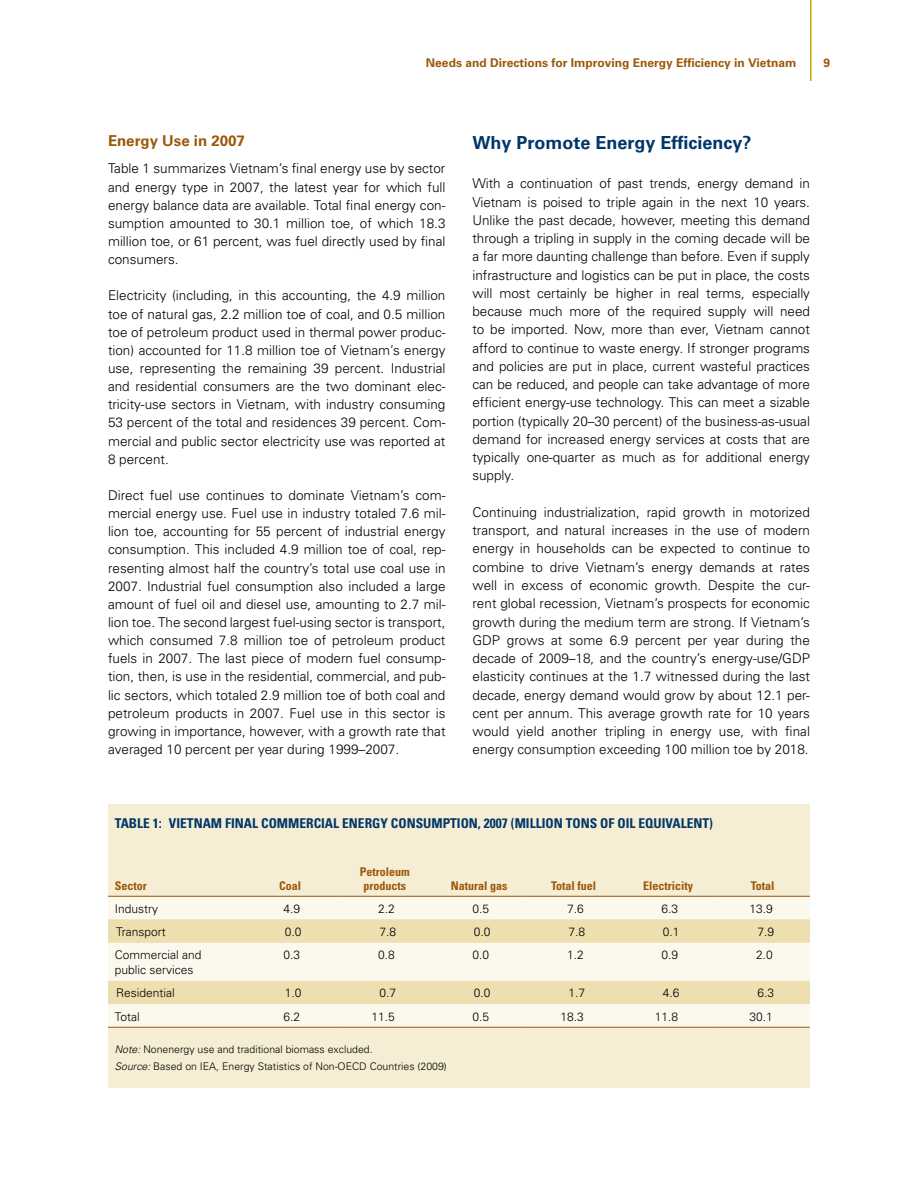
<style>
.page{position:relative;width:918px;height:1188px;background:#fff}
.page>*{position:absolute;margin:0;border:0;box-sizing:border-box;transform-origin:0 0}
.t1{font:700 18px "Univers";color:#003768}
.t2{font:700 15px "Univers";color:#9c5708}
.t3{font:300 13.5px/18.3px "Univers";color:#000;text-align:justify}
.t4{font:700 condensed 13.5px "Univers";color:#003768}
.t5{font:300 12px/15px "Univers";color:#000}
.t6{font:700 condensed 12px/13.5px "Univers";color:#9c5708;text-align:center}
.t7{font:700 12px "Univers";color:#9c5708}
.t8{font:300 10.5px/16.8px "Univers";color:#000}
.s1{font-style:italic}
</style>
<div class="page">
<hr style="left:810px;top:0;width:2px;height:81px;background:#c5a901">
<div style="left:108px;top:804px;width:702px;height:284px;background:#f5edd4"></div>
<div style="left:108px;top:897px;width:702px;height:130px;background:#fbf8ed"></div>
<svg style="left:108px;top:919px;width:702px;height:85px;background:#f3eacb"></svg>
<hr style="left:108px;top:896px;width:135px;height:1px;background:#9c5708">
<hr style="left:243px;top:896px;width:95px;height:1px;background:#9c5708">
<hr style="left:338px;top:896px;width:94px;height:1px;background:#9c5708">
<hr style="left:432px;top:896px;width:95px;height:1px;background:#9c5708">
<hr style="left:527px;top:896px;width:94px;height:1px;background:#9c5708">
<hr style="left:621px;top:896px;width:95px;height:1px;background:#9c5708">
<hr style="left:716px;top:896px;width:94px;height:1px;background:#9c5708">
<hr style="left:108px;top:1027px;width:135px;height:1px;background:#9c5708">
<hr style="left:243px;top:1027px;width:95px;height:1px;background:#9c5708">
<hr style="left:338px;top:1027px;width:94px;height:1px;background:#9c5708">
<hr style="left:432px;top:1027px;width:95px;height:1px;background:#9c5708">
<hr style="left:527px;top:1027px;width:94px;height:1px;background:#9c5708">
<hr style="left:621px;top:1027px;width:95px;height:1px;background:#9c5708">
<hr style="left:716px;top:1027px;width:94px;height:1px;background:#9c5708">
<p class="t7" style="left:426px;top:56px;width:372px">Needs and Directions for Improving Energy Efficiency in Vietnam</p>
<p class="t7" style="left:824px;top:56px;width:8px">9</p>
<p class="t2" style="left:108px;top:132px;width:138px">Energy Use in 2007</p>
<p class="t3" style="left:108px;top:159px;width:339px">Table 1 summarizes Vietnam’s final energy use by sector and energy type in 2007, the latest year for which full energy balance data are available. Total final energy con&shy;sumption amounted to 30.1 million toe, of which 18.3 million toe, or 61 percent, was fuel directly used by final consumers.</p>
<p class="t3" style="left:108px;top:286px;width:339px">Electricity (including, in this accounting, the 4.9 million toe of natural gas, 2.2 million toe of coal, and 0.5 million toe of petroleum product used in thermal power produc&shy;tion) accounted for 11.8 million toe of Vietnam’s energy use, representing the remaining 39 percent. Industrial and residential consumers are the two dominant elec&shy;tricity-use sectors in Vietnam, with industry consuming 53 percent of the total and residences 39 percent. Com&shy;mercial and public sector electricity use was reported at 8 percent.</p>
<p class="t3" style="left:108px;top:486px;width:339px">Direct fuel use continues to dominate Vietnam’s com&shy;mercial energy use. Fuel use in industry totaled 7.6 mil&shy;lion toe, accounting for 55 percent of industrial energy consumption. This included 4.9 million toe of coal, rep&shy;resenting almost half the country’s total use coal use in 2007. Industrial fuel consumption also included a large amount of fuel oil and diesel use, amounting to 2.7 mil&shy;lion toe. The second largest fuel-using sector is transport, which consumed 7.8 million toe of petroleum product fuels in 2007. The last piece of modern fuel consump&shy;tion, then, is use in the residential, commercial, and pub&shy;lic sectors, which totaled 2.9 million toe of both coal and petroleum products in 2007. Fuel use in this sector is growing in importance, however, with a growth rate that averaged 10 percent per year during 1999–2007.</p>
<h1 class="t1" style="left:472px;top:132px;width:281px">Why Promote Energy Efficiency?</h1>
<p class="t3" style="left:472px;top:174px;width:339px">With a continuation of past trends, energy demand in Vietnam is poised to triple again in the next 10 years.<br>Unlike the past decade, however, meeting this demand through a tripling in supply in the coming decade will be a far more daunting challenge than before. Even if supply infrastructure and logistics can be put in place, the costs will most certainly be higher in real terms, especially because much more of the required supply will need to be imported. Now, more than ever, Vietnam cannot afford to continue to waste energy. If stronger programs and policies are put in place, current wasteful practices can be reduced, and people can take advantage of more efficient energy-use technology. This can meet a sizable portion (typically 20–30 percent) of the business-as-usual demand for increased energy services at costs that are typically one-quarter as much as for additional energy supply.</p>
<p class="t3" style="left:472px;top:503px;width:339px">Continuing industrialization, rapid growth in motorized transport, and natural increases in the use of modern energy in households can be expected to continue to combine to drive Vietnam’s energy demands at rates well in excess of economic growth. Despite the cur&shy;rent global recession, Vietnam’s prospects for economic growth during the medium term are strong. If Vietnam’s GDP grows at some 6.9 percent per year during the decade of 2009–18, and the country’s energy-use/GDP elasticity continues at the 1.7 witnessed during the last decade, energy demand would grow by about 12.1 per&shy;cent per annum. This average growth rate for 10 years would yield another tripling in energy use, with final energy consumption exceeding 100 million toe by 2018.</p>
<p class="t4" style="left:115px;top:815px;width:71px">TABLE 1: VIETNAM</p>
<p class="t4" style="left:225px;top:815px;width:61px">FINAL COMMERCIA</p>
<p class="t4" style="left:333px;top:815px;width:82px">L ENERGY CONSUMPTI</p>
<p class="t4" style="left:461px;top:815px;width:201px">ON, 2007 (MILLION TONS OF OIL EQUIVA</p>
<p class="t4" style="left:681px;top:815px;width:34px">LENT)</p>
<p class="t6" style="left:115px;top:878px;width:34px">SECTOR</p>
<p class="t6" style="left:279px;top:878px;width:24px">COAL</p>
<p class="t6" style="left:360px;top:865px;width:52px">PETROLEUM<br>PRODUCTS</p>
<p class="t6" style="left:451px;top:878px;width:58px">NATURAL GAS</p>
<p class="t6" style="left:551px;top:878px;width:47px">TOTAL FUEL</p>
<p class="t6" style="left:643px;top:878px;width:52px">ELECTRICITY</p>
<p class="t6" style="left:751px;top:878px;width:25px">TOTAL</p>
<p class="t5" style="left:115px;top:901px;width:45px">Industry</p>
<p class="t5" style="left:284px;top:901px;width:18px">4.9</p>
<p class="t5" style="left:378px;top:901px;width:18px">2.2</p>
<p class="t5" style="left:473px;top:901px;width:18px">0.5</p>
<p class="t5" style="left:567px;top:901px;width:18px">7.6</p>
<p class="t5" style="left:662px;top:901px;width:18px">6.3</p>
<p class="t5" style="left:749px;top:901px;width:25px">13.9</p>
<p class="t5" style="left:116px;top:924px;width:51px">Transport</p>
<p class="t5" style="left:285px;top:924px;width:18px">0.0</p>
<p class="t5" style="left:379px;top:924px;width:18px">7.8</p>
<p class="t5" style="left:474px;top:924px;width:18px">0.0</p>
<p class="t5" style="left:568px;top:924px;width:18px">7.8</p>
<p class="t5" style="left:663px;top:924px;width:18px">0.1</p>
<p class="t5" style="left:757px;top:924px;width:18px">7.9</p>
<p class="t5" style="left:115px;top:947px;width:88px">Commercial and public services</p>
<p class="t5" style="left:284px;top:947px;width:18px">0.3</p>
<p class="t5" style="left:378px;top:947px;width:18px">0.8</p>
<p class="t5" style="left:473px;top:947px;width:18px">0.0</p>
<p class="t5" style="left:567px;top:947px;width:18px">1.2</p>
<p class="t5" style="left:662px;top:947px;width:18px">0.9</p>
<p class="t5" style="left:756px;top:947px;width:18px">2.0</p>
<p class="t5" style="left:116px;top:985px;width:60px">Residential</p>
<p class="t5" style="left:285px;top:985px;width:18px">1.0</p>
<p class="t5" style="left:379px;top:985px;width:18px">0.7</p>
<p class="t5" style="left:474px;top:985px;width:18px">0.0</p>
<p class="t5" style="left:568px;top:985px;width:18px">1.7</p>
<p class="t5" style="left:663px;top:985px;width:18px">4.6</p>
<p class="t5" style="left:757px;top:985px;width:18px">6.3</p>
<p class="t5" style="left:115px;top:1008px;width:26px">Total</p>
<p class="t5" style="left:284px;top:1008px;width:18px">6.2</p>
<p class="t5" style="left:371px;top:1008px;width:25px">11.5</p>
<p class="t5" style="left:473px;top:1008px;width:18px">0.5</p>
<p class="t5" style="left:560px;top:1008px;width:25px">18.3</p>
<p class="t5" style="left:655px;top:1008px;width:25px">11.8</p>
<p class="t5" style="left:749px;top:1008px;width:25px">30.1</p>
<p class="t8" style="left:115px;top:1041px;width:334px"><span class="s1">Note:</span> Nonenergy use and traditional biomass excluded.<br><span class="s1">Source:</span> Based on IEA, Energy Statistics of Non-OECD Countries (2009)</p>
</div>
